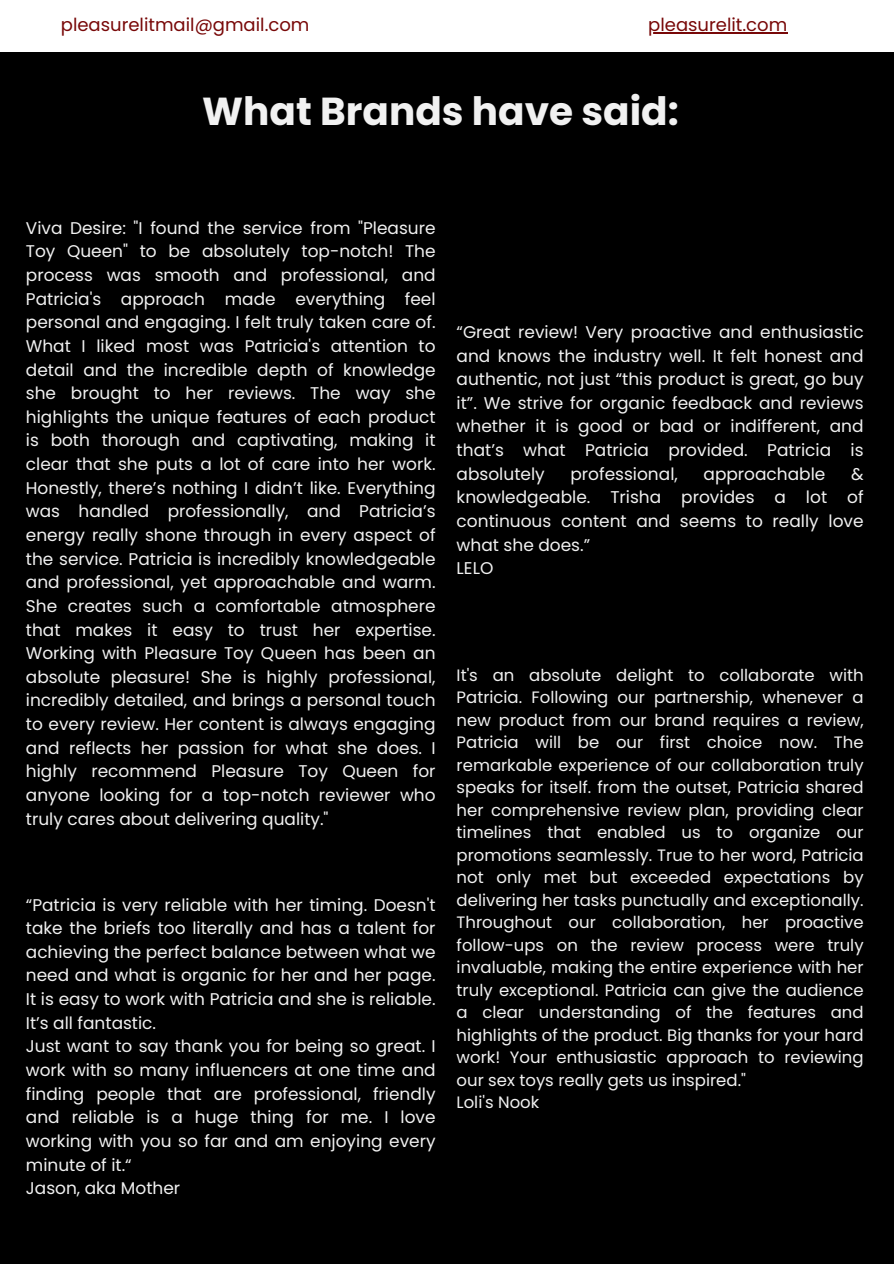
<style>
.page{position:relative;width:894px;height:1264px;background:#fff}
.page>*{position:absolute;margin:0;border:0;box-sizing:border-box;transform-origin:0 0}
.t1{font:700 39px "Poppins";color:#f1f1f1}
.t2{font:18px "Poppins";color:#780808}
.t3{font:16.95px/23.7px "Poppins";color:#f1f1f1;text-align:justify}
.t4{font:16.5px/22.5px "Poppins";color:#f1f1f1;text-align:justify}
</style>
<div class="page">
<div style="left:0;top:0;width:893px;height:1263px;background:#000"></div>
<div style="left:0;top:0;width:893px;height:52px;background:#fff"></div>
<hr style="left:648px;top:32px;width:139px;height:1px;background:#780808">
<p class="t2" style="left:61px;top:12px;width:250px">pleasurelitmail@gmail.com</p>
<p class="t2" style="left:648px;top:12px;width:140px">pleasurelit.com</p>
<p class="t1" style="left:202px;top:84px;width:478px">What Brands have said:</p>
<p class="t3" style="left:26px;top:216px;width:411px">Viva Desire: "I found the service from "Pleasure Toy Queen" to be absolutely top-notch! The process was smooth and professional, and Patricia's approach made everything feel personal and engaging. I felt truly taken care of.<br>What I liked most was Patricia's attention to detail and the incredible depth of knowledge she brought to her reviews. The way she highlights the unique features of each product is both thorough and captivating, making it clear that she puts a lot of care into her work.<br>Honestly, there’s nothing I didn’t like. Everything was handled professionally, and Patricia’s energy really shone through in every aspect of the service. Patricia is incredibly knowledgeable and professional, yet approachable and warm.<br>She creates such a comfortable atmosphere that makes it easy to trust her expertise.<br>Working with Pleasure Toy Queen has been an absolute pleasure! She is highly professional, incredibly detailed, and brings a personal touch to every review. Her content is always engaging and reflects her passion for what she does. I highly recommend Pleasure Toy Queen for anyone looking for a top-notch reviewer who truly cares about delivering quality."</p>
<p class="t3" style="left:26px;top:892px;width:411px">“Patricia is very reliable with her timing. Doesn't take the briefs too literally and has a talent for achieving the perfect balance between what we need and what is organic for her and her page.<br>It is easy to work with Patricia and she is reliable.<br>It’s all fantastic.</p>
<p class="t3" style="left:26px;top:1034px;width:411px">Just want to say thank you for being so great. I work with so many influencers at one time and finding people that are professional, friendly and reliable is a huge thing for me. I love working with you so far and am enjoying every minute of it.“</p>
<h1 class="t3" style="left:26px;top:1176px;width:156px">Jason, aka Mother</h1>
<p class="t3" style="left:456px;top:320px;width:408px">“Great review! Very proactive and enthusiastic and knows the industry well. It felt honest and authentic, not just “this product is great, go buy it”. We strive for organic feedback and reviews whether it is good or bad or indifferent, and that’s what Patricia provided. Patricia is absolutely</p>
<p class="t3" style="left:570px;top:462px;width:109px">professional,</p>
<p class="t3" style="left:703px;top:462px;width:123px">approachable</p>
<p class="t3" style="left:456px;top:462px;width:408px;text-indent:394px">&amp; knowledgeable. Trisha provides a lot of continuous content and seems to really love what she does.”</p>
<p class="t3" style="left:456px;top:556px;width:38px">LELO</p>
<p class="t4" style="left:456px;top:663px;width:408px">It's an absolute delight to collaborate with Patricia. Following our partnership, whenever a new product from our brand requires a review, Patricia will be our first choice now. The remarkable experience of our collaboration truly speaks for itself. from the outset, Patricia shared her comprehensive review plan, providing clear timelines that enabled us to organize our promotions seamlessly. True to her word, Patricia not only met but exceeded expectations by delivering her tasks punctually and exceptionally.<br>Throughout our collaboration, her proactive follow-ups on the review process were truly invaluable, making the entire experience with her truly exceptional. Patricia can give the audience a clear understanding of the features and highlights of the product. Big thanks for your hard work! Your enthusiastic approach to reviewing our sex toys really gets us inspired."</p>
<p class="t4" style="left:456px;top:1091px;width:84px">Loli's Nook</p>
</div>
